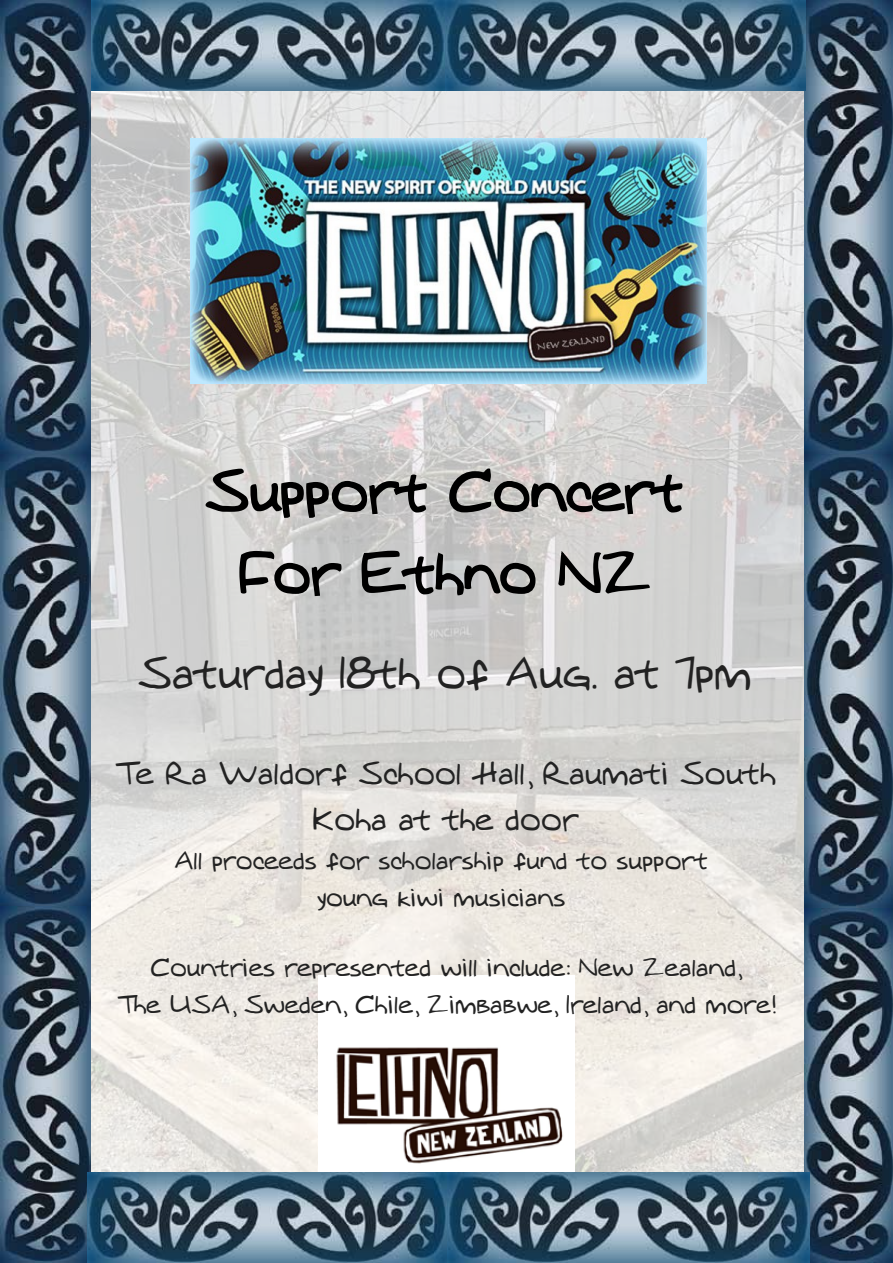
<style>
.page{position:relative;width:893px;height:1263px;background:#fff}
.page>*{position:absolute;margin:0;border:0;box-sizing:border-box;transform-origin:0 0}
.t1{font:54px/81.9px "Augie";color:#000;text-align:center}
.t2{font:42px "Augie";color:#222}
.t3{font:30px/45.6px "Augie";color:#222;text-align:center}
.t4{font:24px/36.5px "Augie";color:#222;text-align:center}
</style>
<div class="page">
<img style="left:90px;top:0;width:803px;height:1263px">
<img style="left:0;top:0;width:90px;height:1263px">
<img style="left:804px;top:0;width:88px;height:1263px">
<img style="left:319px;top:976px;width:255px;height:196px">
<svg style="left:204px;top:418px;width:479px;height:244px;background:#c4c3c1"></svg>
<img style="left:190px;top:139px;width:516px;height:244px">
<img style="left:90px;top:0;width:715px;height:90px">
<img style="left:88px;top:1172px;width:722px;height:91px">
<h1 class="t1" style="left:208px;top:446px;width:478px">Support Concert<br>For Ethno NZ</h1>
<h2 class="t2" style="left:140px;top:643px;width:614px">Saturday 18th of Aug. at 7pm</h2>
<p class="t3" style="left:116px;top:748px;width:662px">Te Ra Waldorf School Hall, Raumati South<br>Koha at the door</p>
<p class="t4" style="left:175px;top:840px;width:535px">All proceeds for scholarship fund to support young kiwi musicians</p>
<p class="t4" style="left:118px;top:948px;width:659px">Countries represented will include: New Zealand,<br>The USA, Sweden, Chile, Zimbabwe, Ireland, and more!</p>
</div>
